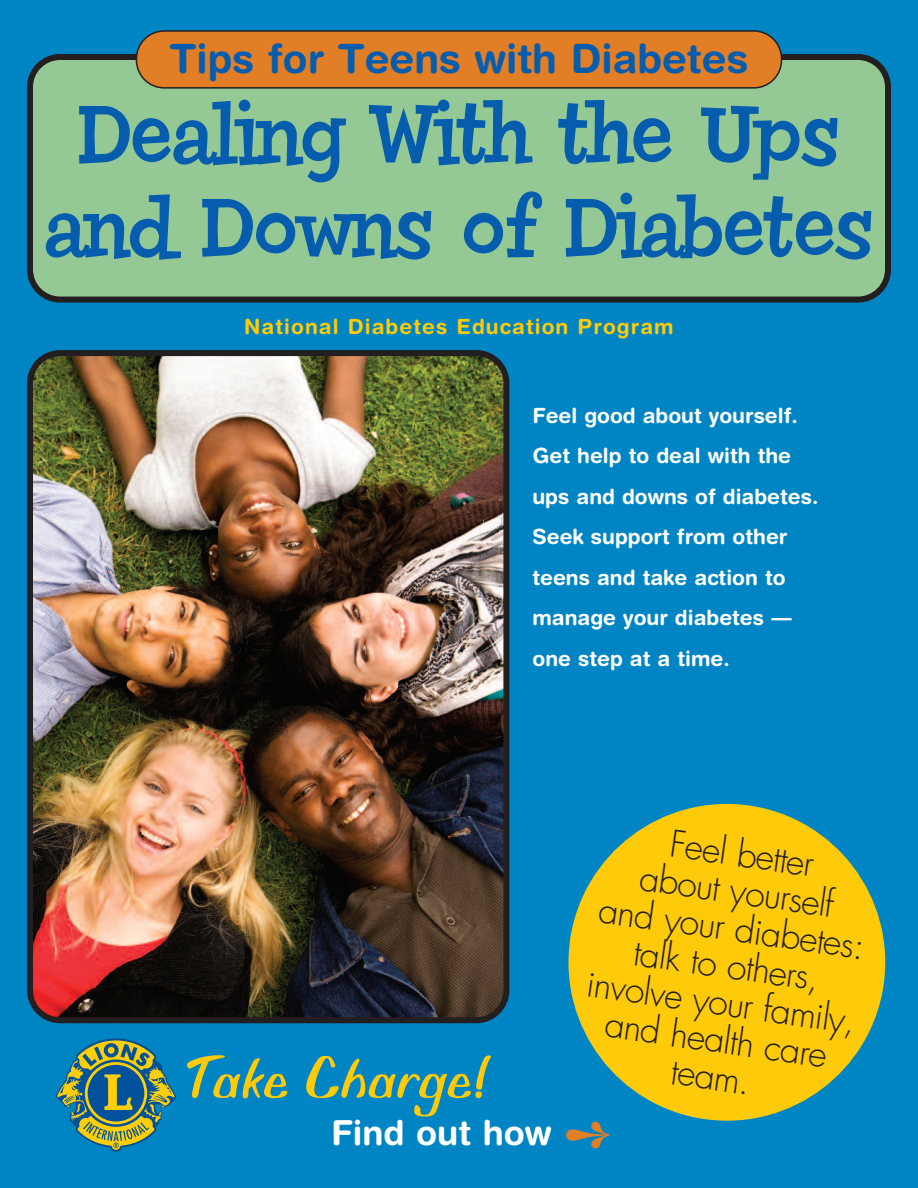
<style>
.page{position:relative;width:918px;height:1188px;background:#0085c4}
.page>*{position:absolute;margin:0;border:0;box-sizing:border-box;transform-origin:0 0}
.t1{font:82.5px/93px "Chowderhead";color:#075dad;text-align:center}
.t2{font:63px "Biffo";color:#feca0a}
.t3{font:700 40.5px "Helvetica Rounded LT";color:#075dad}
.t4{font:300 36px/75px "Futura";color:#231f20;text-align:center}
.t5{font:700 34.5px "Helvetica Rounded LT";color:#fff}
.t6{font:700 21px/40.5px "Helvetica Rounded LT";color:#fff}
.t7{font:700 21px "Helvetica Rounded LT";letter-spacing:.05em;color:#feca0a}
.s1{color:#e17e26}
</style>
<div class="page">
<svg style="left:27px;top:54px;width:864px;height:249px;background:#89b98c"></svg>
<img style="left:27px;top:350px;width:482px;height:673px">
<svg style="left:568px;top:803px;width:318px;height:318px;fill:#feca0a"></svg>
<svg style="left:136px;top:30px;width:646px;height:59px;background:#d27a29"></svg>
<svg style="left:56px;top:1038px;width:120px;height:114px"></svg>
<h3 class="t3" style="left:169px;top:44px;width:581px">Tips for Teens with Diabetes</h3>
<h1 class="t1" style="left:44px;top:96px;width:830px">Dealing With the Ups and Downs of Diabetes</h1>
<p class="t7" style="left:244px;top:319px;width:431px">National Diabetes Education Program</p>
<p class="t6" style="left:532px;top:397px;width:287px">Feel good about yourself.<br>Get help to deal with the ups and downs of diabetes.<br>Seek support from other teens and take action to manage your diabetes — one step at a time.</p>
<h3 class="t4" style="left:614px;top:800px;width:270px;rotate:8deg">Feel better<br>and your diabetes:</h3>
<h3 class="t4" style="left:645px;top:843px;width:197px;text-align:left;rotate:8deg">about yourself talk to others,</h3>
<h3 class="t4" style="left:589px;top:967px;width:273px;line-height:37.5px;rotate:8deg">involve your family, and health care team.</h3>
<h2 class="t2" style="left:180px;top:1056px;width:307px">Take Charge!</h2>
<h3 class="t5" style="left:331px;top:1120px;width:282px">Find out how <span class="s1">➺</span></h3>
</div>
